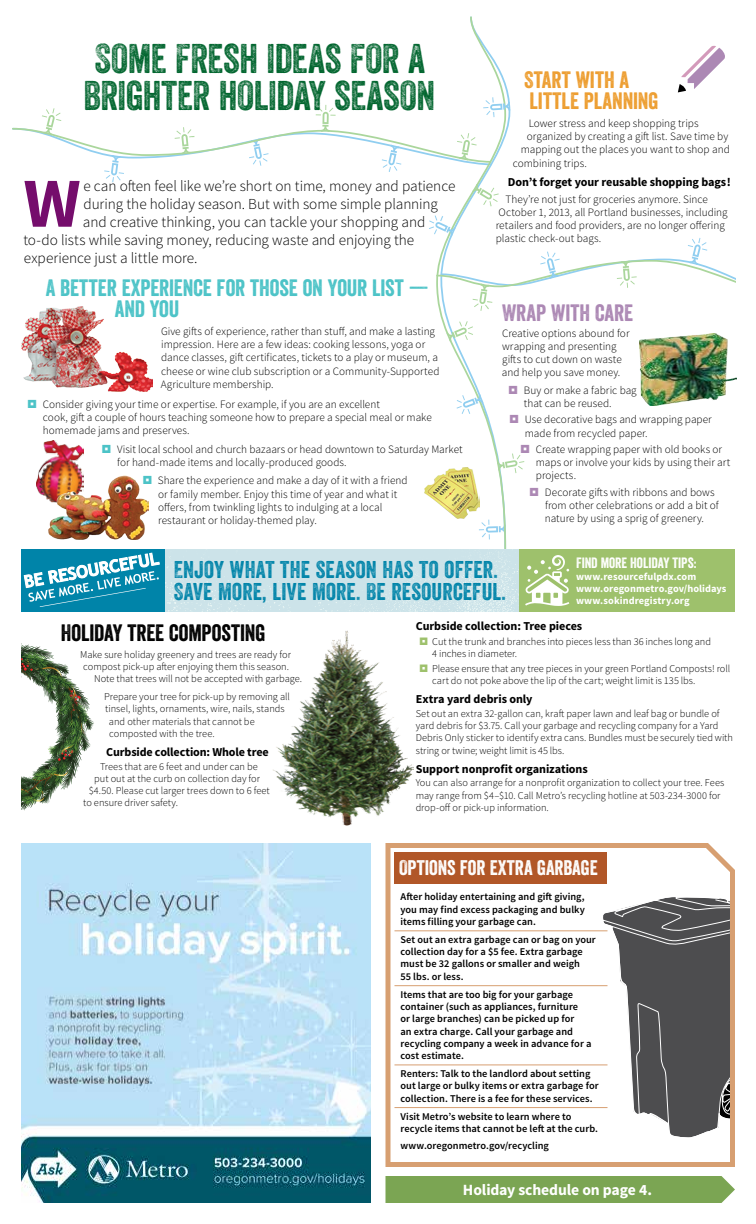
<style>
.page{position:relative;width:756px;height:1224px;background:#fff}
.page>*{position:absolute;margin:0;border:0;box-sizing:border-box;transform-origin:0 0}
.t1{font:700 70.2px "Source Sans Pro";color:#750d6c}
.t2{font:40.2px/37px "Veneer Three";letter-spacing:-.01em;color:#00652e}
.t3{font:23.5px/22.6px "Veneer Two";letter-spacing:.01em;color:#0084a9}
.t4{font:23px/21.2px "Veneer";letter-spacing:-.005em;color:#4cc3c7}
.t5{font:23px/21.2px "Veneer";color:#ed9e31}
.t6{font:23px "Veneer";letter-spacing:-.005em;color:#000}
.t7{font:23px "Veneer";color:#ac88b4}
.t8{font:20.5px "Veneer";color:#fff}
.t9{font:700 15.6px "Source Sans Pro";letter-spacing:-.01em;color:#fff}
.t10{font:300 15.2px "Source Sans Pro";letter-spacing:-.005em;color:#000}
.t11{font:14.5px "Veneer";letter-spacing:-.005em;color:#fff}
.t12{font:700 12.1px "Source Sans Pro";letter-spacing:-.005em;color:#000}
.t13{font:300 11.2px/13.2px "Source Sans Pro";color:#000}
.t14{font:300 10.4px/12.2px "Source Sans Pro";letter-spacing:-.005em;color:#000}
.t15{font:600 10.4px/12.2px "Source Sans Pro";letter-spacing:.005em;color:#000}
.t16{font:700 10.4px/12.2px "Source Sans Pro";letter-spacing:.005em;color:#fff}
</style>
<div class="page">
<img style="left:165px;top:549px;width:354px;height:63px">
<svg style="left:439px;top:16px;width:68px;height:533px"></svg>
<svg style="left:446px;top:321px;width:27px;height:20px"></svg>
<svg style="left:12px;top:97px;width:498px;height:109px"></svg>
<svg style="left:457px;top:395px;width:26px;height:19px"></svg>
<svg style="left:429px;top:215px;width:306px;height:96px"></svg>
<svg style="left:385px;top:843px;width:350px;height:324px"></svg>
<img style="left:21px;top:843px;width:350px;height:360px">
<div style="left:394px;top:852px;width:214px;height:32px;background:#b15728"></div>
<hr style="left:394px;top:930px;width:214px;height:1px;background:#d79f71">
<hr style="left:394px;top:985px;width:214px;height:1px;background:#d79f71">
<hr style="left:394px;top:1065px;width:214px;height:1px;background:#d79f71">
<hr style="left:394px;top:1107px;width:214px;height:1px;background:#d79f71">
<div style="left:519px;top:549px;width:216px;height:63px;background:#9ec16c"></div>
<div style="left:21px;top:549px;width:144px;height:63px;background:#0084a9"></div>
<svg style="left:24px;top:553px;width:136px;height:54px"></svg>
<svg style="left:525px;top:555px;width:44px;height:51px"></svg>
<div style="left:386px;top:1176px;width:349px;height:27px;background:#7ba553"></div>
<img style="left:21px;top:306px;width:131px;height:86px">
<img style="left:640px;top:333px;width:97px;height:73px">
<svg style="left:678px;top:46px;width:47px;height:46px"></svg>
<img style="left:424px;top:467px;width:56px;height:52px">
<svg style="left:21px;top:644px;width:73px;height:167px"></svg>
<img style="left:273px;top:630px;width:140px;height:196px">
<img style="left:37px;top:440px;width:46px;height:60px">
<img style="left:48px;top:475px;width:101px;height:64px">
<svg style="left:497px;top:445px;width:28px;height:28px"></svg>
<svg style="left:143px;top:476px;width:6px;height:8px"></svg>
<h2 class="t2" style="left:83px;top:40px;width:353px">SOME FRESH IDEAS FOR A<br>BRIGHTER HOLIDAY SEASON</h2>
<h3 class="t10" style="left:83px;top:177px;width:374px">e can often feel like we’re short on time, money and patience</h3>
<h3 class="t10" style="left:84px;top:195px;width:356px">during the holiday season. But with some simple planning</h3>
<h3 class="t10" style="left:83px;top:212px;width:344px">and creative thinking, you can tackle your shopping and</h3>
<h3 class="t10" style="left:23px;top:230px;width:392px">to-do lists while saving money, reducing waste and enjoying the</h3>
<h3 class="t10" style="left:24px;top:248px;width:175px">experience just a little more.</h3>
<h1 class="t1" style="left:23px;top:158px;width:59px">W</h1>
<h3 class="t5" style="left:524px;top:69px;width:136px">START WITH A<br>LITTLE PLANNING</h3>
<p class="t13" style="left:529px;top:117px;width:171px">Lower stress and keep shopping trips</p>
<p class="t13" style="left:527px;top:130px;width:203px">organized by creating a gift list. Save time by</p>
<p class="t13" style="left:521px;top:143px;width:211px">mapping out the places you want to shop and</p>
<p class="t13" style="left:513px;top:156px;width:76px">combining trips.</p>
<p class="t12" style="left:508px;top:175px;width:225px">Don’t forget your reusable shopping bags!</p>
<p class="t13" style="left:496px;top:192px;width:233px;text-indent:10px">They’re not just for groceries anymore. Since<br>October 1, 2013, all Portland businesses, including retailers and food providers, are no longer offering</p>
<p class="t13" style="left:496px;top:232px;width:107px">plastic check-out bags.</p>
<h3 class="t4" style="left:115px;top:277px;width:315px;text-indent:-69px">A BETTER EXPERIENCE FOR THOSE ON YOUR LIST —<br>AND YOU</h3>
<p class="t13" style="left:161px;top:325px;width:280px">Give gifts of experience, rather than stuff, and make a lasting impression. Here are a few ideas: cooking lessons, yoga or dance classes, gift certificates, tickets to a play or museum, a cheese or wine club subscription or a Community-Supported Agriculture membership.</p>
<p class="t13" style="left:43px;top:398px;width:391px">Consider giving your time or expertise. For example, if you are an excellent<br>cook, gift a couple of hours teaching someone how to prepare a special meal or make homemade jams and preserves.</p>
<p class="t13" style="left:117px;top:443px;width:347px">Visit local school and church bazaars or head downtown to Saturday Market for hand-made items and locally-produced goods.</p>
<p class="t13" style="left:158px;top:474px;width:251px">Share the experience and make a day of it with a friend or family member. Enjoy this time of year and what it offers, from twinkling lights to indulging at a local restaurant or holiday-themed play.</p>
<h3 class="t7" style="left:502px;top:299px;width:133px">WRAP WITH CARE</h3>
<p class="t13" style="left:502px;top:326px;width:129px">Creative options abound for wrapping and presenting gifts to cut down on waste and help you save money.</p>
<p class="t13" style="left:524px;top:384px;width:114px">Buy or make a fabric bag that can be reused.</p>
<p class="t13" style="left:525px;top:413px;width:189px">Use decorative bags and wrapping paper made from recycled paper.</p>
<p class="t13" style="left:536px;top:443px;width:196px">Create wrapping paper with old books or maps or involve your kids by using their art projects.</p>
<p class="t13" style="left:545px;top:485px;width:175px">Decorate gifts with ribbons and bows from other celebrations or add a bit of nature by using a sprig of greenery.</p>
<h3 class="t3" style="left:174px;top:558px;width:334px">ENJOY WHAT THE SEASON HAS TO OFFER.<br>SAVE MORE, LIVE MORE. BE RESOURCEFUL.</h3>
<p class="t11" style="left:576px;top:554px;width:122px">FIND MORE HOLIDAY TIPS:</p>
<p class="t16" style="left:576px;top:571px;width:152px">www.resourcefulpdx.com www.oregonmetro.gov/holidays www.sokindregistry.org</p>
<h3 class="t6" style="left:61px;top:619px;width:206px">HOLIDAY TREE COMPOSTING</h3>
<p class="t14" style="left:80px;top:648px;width:212px">Make sure holiday greenery and trees are ready for</p>
<p class="t14" style="left:83px;top:660px;width:207px">compost pick-up after enjoying them this season.</p>
<p class="t14" style="left:94px;top:673px;width:209px">Note that trees will not be accepted with garbage.</p>
<p class="t14" style="left:104px;top:691px;width:187px">Prepare your tree for pick-up by removing all</p>
<p class="t14" style="left:105px;top:703px;width:181px">tinsel, lights, ornaments, wire, nails, stands</p>
<p class="t14" style="left:109px;top:715px;width:147px">and other materials that cannot be</p>
<p class="t14" style="left:109px;top:727px;width:107px">composted with the tree.</p>
<p class="t12" style="left:106px;top:744px;width:164px">Curbside collection: Whole tree</p>
<p class="t14" style="left:100px;top:760px;width:159px">Trees that are 6 feet and under can be</p>
<p class="t14" style="left:94px;top:772px;width:167px">put out at the curb on collection day for</p>
<p class="t14" style="left:89px;top:785px;width:183px">$4.50. Please cut larger trees down to 6 feet</p>
<p class="t14" style="left:83px;top:797px;width:96px">to ensure driver safety.</p>
<p class="t12" style="left:416px;top:618px;width:168px">Curbside collection: Tree pieces</p>
<p class="t14" style="left:432px;top:636px;width:280px">Cut the trunk and branches into pieces less than 36 inches long and<br>4 inches in diameter.</p>
<p class="t14" style="left:432px;top:662px;width:299px">Please ensure that any tree pieces in your green Portland Composts! roll cart do not poke above the lip of the cart; weight limit is 135 lbs.</p>
<p class="t12" style="left:416px;top:691px;width:118px">Extra yard debris only</p>
<p class="t14" style="left:416px;top:707px;width:319px">Set out an extra 32-gallon can, kraft paper lawn and leaf bag or bundle of yard debris for $3.75. Call your garbage and recycling company for a Yard Debris Only sticker to identify extra cans. Bundles must be securely tied with string or twine; weight limit is 45 lbs.</p>
<p class="t12" style="left:416px;top:761px;width:174px">Support nonprofit organizations</p>
<p class="t14" style="left:416px;top:777px;width:310px">You can also arrange for a nonprofit organization to collect your tree. Fees may range from $4–$10. Call Metro’s recycling hotline at 503-234-3000 for drop-off or pick-up information.</p>
<h3 class="t8" style="left:399px;top:855px;width:200px">OPTIONS FOR EXTRA GARBAGE</h3>
<p class="t15" style="left:400px;top:891px;width:186px;text-align:justify">After holiday entertaining and gift giving, you may find excess packaging and bulky items filling your garbage can.</p>
<p class="t15" style="left:400px;top:934px;width:197px">Set out an extra garbage can or bag on your collection day for a $5 fee. Extra garbage must be 32 gallons or smaller and weigh<br>55 lbs. or less.</p>
<p class="t15" style="left:400px;top:989px;width:192px">Items that are too big for your garbage container (such as appliances, furniture<br>or large branches) can be picked up for<br>an extra charge. Call your garbage and recycling company a week in advance for a cost estimate.</p>
<p class="t15" style="left:400px;top:1068px;width:200px">Renters: Talk to the landlord about setting out large or bulky items or extra garbage for collection. There is a fee for these services.</p>
<p class="t15" style="left:400px;top:1111px;width:199px">Visit Metro’s website to learn where to recycle items that cannot be left at the curb.</p>
<p class="t15" style="left:400px;top:1140px;width:150px">www.oregonmetro.gov/recycling</p>
<h3 class="t9" style="left:463px;top:1180px;width:191px">Holiday schedule on page 4.</h3>
</div>
